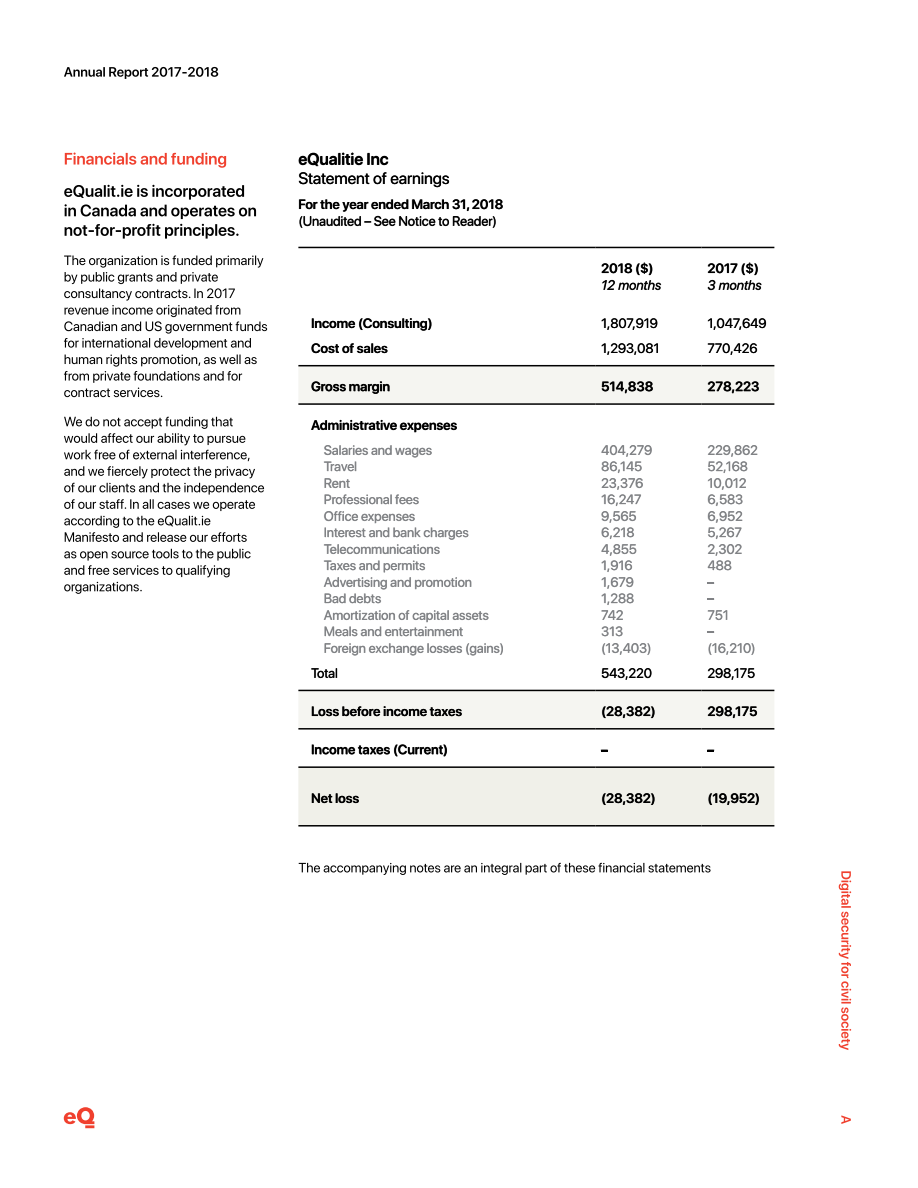
<style>
.page{position:relative;width:918px;height:1188px;background:#fff}
.page>*{position:absolute;margin:0;border:0;box-sizing:border-box;transform-origin:0 0}
.Sub_Head{font:16.5px/19.5px "SF Pro Display";color:#000}
.Body_copy{font:13.5px "SF Pro Display";color:#808285}
.Body_copy-2{font:600 13.5px "SF Pro Display";color:#000}
.Body_copy-3{font:13.5px "SF Pro Display";color:#000}
.Body_copy-4{font:italic 13.5px "SF Pro Display";color:#000}
.s1{font-weight:600}
</style>
<div class="page">
<svg style="left:64px;top:1107px;width:30px;height:21px"></svg>
<svg style="left:841px;top:1115px;width:10px;height:9px"></svg>
<svg style="left:839px;top:871px;width:12px;height:179px"></svg>
<svg style="left:64px;top:67px;width:154px;height:12px"></svg>
<svg style="left:64px;top:549px;width:187px;height:45px"></svg>
<svg style="left:64px;top:417px;width:200px;height:125px"></svg>
<svg style="left:64px;top:255px;width:203px;height:142px"></svg>
<svg style="left:64px;top:185px;width:192px;height:54px"></svg>
<svg style="left:65px;top:153px;width:161px;height:15px"></svg>
<svg style="left:298px;top:366px;width:476px;height:362px"></svg>
<hr style="left:298px;top:247px;width:297px;height:1px;background:#000">
<hr style="left:595px;top:247px;width:107px;height:1px;background:#000">
<hr style="left:702px;top:247px;width:72px;height:1px;background:#000">
<hr style="left:298px;top:365px;width:297px;height:1px;background:#000">
<hr style="left:595px;top:365px;width:107px;height:1px;background:#000">
<hr style="left:702px;top:365px;width:72px;height:1px;background:#000">
<hr style="left:298px;top:403px;width:297px;height:2px;background:#000">
<hr style="left:595px;top:403px;width:107px;height:2px;background:#000">
<hr style="left:702px;top:403px;width:72px;height:2px;background:#000">
<hr style="left:298px;top:690px;width:297px;height:1px;background:#000">
<hr style="left:595px;top:690px;width:107px;height:1px;background:#000">
<hr style="left:702px;top:690px;width:72px;height:1px;background:#000">
<hr style="left:298px;top:728px;width:297px;height:2px;background:#000">
<hr style="left:595px;top:728px;width:107px;height:2px;background:#000">
<hr style="left:702px;top:728px;width:72px;height:2px;background:#000">
<hr style="left:298px;top:766px;width:297px;height:2px;background:#000">
<hr style="left:595px;top:766px;width:107px;height:2px;background:#000">
<hr style="left:702px;top:766px;width:72px;height:2px;background:#000">
<hr style="left:298px;top:825px;width:297px;height:2px;background:#000">
<hr style="left:595px;top:825px;width:107px;height:2px;background:#000">
<hr style="left:702px;top:825px;width:72px;height:2px;background:#000">
<div style="left:298px;top:767px;width:476px;height:59px;background:#f0f0e9"></div>
<svg style="left:312px;top:745px;width:135px;height:11px"></svg>
<svg style="left:708px;top:706px;width:49px;height:12px"></svg>
<svg style="left:602px;top:706px;width:52px;height:12px"></svg>
<svg style="left:312px;top:706px;width:150px;height:10px"></svg>
<svg style="left:708px;top:668px;width:47px;height:12px"></svg>
<svg style="left:709px;top:643px;width:45px;height:12px"></svg>
<svg style="left:708px;top:610px;width:19px;height:10px"></svg>
<svg style="left:708px;top:445px;width:49px;height:125px"></svg>
<svg style="left:602px;top:668px;width:49px;height:12px"></svg>
<svg style="left:603px;top:643px;width:47px;height:12px"></svg>
<svg style="left:602px;top:627px;width:21px;height:9px"></svg>
<svg style="left:602px;top:445px;width:50px;height:175px"></svg>
<svg style="left:311px;top:668px;width:26px;height:10px"></svg>
<svg style="left:325px;top:643px;width:178px;height:12px"></svg>
<svg style="left:324px;top:610px;width:165px;height:26px"></svg>
<svg style="left:324px;top:561px;width:147px;height:42px"></svg>
<svg style="left:324px;top:511px;width:144px;height:43px"></svg>
<svg style="left:325px;top:495px;width:94px;height:9px"></svg>
<svg style="left:325px;top:478px;width:25px;height:10px"></svg>
<svg style="left:324px;top:445px;width:108px;height:26px"></svg>
<svg style="left:311px;top:420px;width:146px;height:12px"></svg>
<svg style="left:708px;top:382px;width:51px;height:11px"></svg>
<svg style="left:602px;top:382px;width:51px;height:11px"></svg>
<svg style="left:312px;top:381px;width:78px;height:13px"></svg>
<svg style="left:708px;top:343px;width:49px;height:12px"></svg>
<svg style="left:708px;top:318px;width:58px;height:12px"></svg>
<svg style="left:602px;top:343px;width:56px;height:12px"></svg>
<svg style="left:602px;top:318px;width:55px;height:12px"></svg>
<svg style="left:312px;top:343px;width:75px;height:10px"></svg>
<svg style="left:312px;top:318px;width:119px;height:13px"></svg>
<svg style="left:708px;top:263px;width:53px;height:27px"></svg>
<svg style="left:602px;top:263px;width:59px;height:27px"></svg>
<svg style="left:299px;top:199px;width:204px;height:29px"></svg>
<svg style="left:299px;top:172px;width:150px;height:15px"></svg>
<svg style="left:299px;top:153px;width:89px;height:13px"></svg>
<svg style="left:299px;top:863px;width:412px;height:12px"></svg>
<p class="Sub_Head" style="left:298px;top:148px;width:153px"><span class="s1">eQualitie Inc<br></span>Statement of earnings</p>
<p class="Body_copy-2" style="left:298px;top:195px;width:206px">For the year ended March 31, 2018</p>
<p class="Body_copy-3" style="left:298px;top:211px;width:200px">(Unaudited – See Notice to Reader)</p>
<p class="Body_copy-2" style="left:311px;top:314px;width:123px">Income (Consulting)</p>
<p class="Body_copy-2" style="left:311px;top:339px;width:78px">Cost of sales</p>
<p class="Body_copy-2" style="left:601px;top:259px;width:54px">2018 ($)</p>
<p class="Body_copy-4" style="left:601px;top:275px;width:61px">12 months</p>
<p class="Body_copy-3" style="left:601px;top:313px;width:58px">1,807,919</p>
<p class="Body_copy-3" style="left:601px;top:338px;width:60px">1,293,081</p>
<p class="Body_copy-2" style="left:708px;top:259px;width:53px">2017 ($)</p>
<p class="Body_copy-4" style="left:708px;top:275px;width:56px">3 months</p>
<p class="Body_copy-3" style="left:708px;top:313px;width:60px">1,047,649</p>
<p class="Body_copy-3" style="left:708px;top:338px;width:51px">770,426</p>
<p class="Body_copy-2" style="left:311px;top:377px;width:81px">Gross margin</p>
<p class="Body_copy-2" style="left:601px;top:377px;width:54px">514,838</p>
<p class="Body_copy-2" style="left:708px;top:377px;width:53px">278,223</p>
<p class="Body_copy-2" style="left:311px;top:415px;width:148px">Administrative expenses</p>
<p class="Body_copy" style="left:324px;top:440px;width:110px">Salaries and wages</p>
<p class="Body_copy" style="left:324px;top:457px;width:35px">Travel</p>
<p class="Body_copy" style="left:324px;top:473px;width:28px">Rent</p>
<p class="Body_copy" style="left:324px;top:490px;width:97px">Professional fees</p>
<p class="Body_copy" style="left:324px;top:506px;width:93px">Office expenses</p>
<p class="Body_copy" style="left:324px;top:523px;width:146px">Interest and bank charges</p>
<p class="Body_copy" style="left:324px;top:539px;width:118px">Telecommunications</p>
<p class="Body_copy" style="left:324px;top:556px;width:103px">Taxes and permits</p>
<p class="Body_copy" style="left:324px;top:572px;width:150px">Advertising and promotion</p>
<p class="Body_copy" style="left:324px;top:589px;width:59px">Bad debts</p>
<p class="Body_copy" style="left:324px;top:605px;width:167px">Amortization of capital assets</p>
<p class="Body_copy" style="left:324px;top:622px;width:141px">Meals and entertainment</p>
<p class="Body_copy" style="left:324px;top:638px;width:182px">Foreign exchange losses (gains)</p>
<p class="Body_copy-3" style="left:311px;top:663px;width:28px">Total</p>
<p class="Body_copy" style="left:601px;top:440px;width:53px">404,279</p>
<p class="Body_copy" style="left:601px;top:457px;width:42px">86,145</p>
<p class="Body_copy" style="left:601px;top:473px;width:44px">23,376</p>
<p class="Body_copy" style="left:601px;top:490px;width:42px">16,247</p>
<p class="Body_copy" style="left:601px;top:506px;width:37px">9,565</p>
<p class="Body_copy" style="left:601px;top:523px;width:35px">6,218</p>
<p class="Body_copy" style="left:601px;top:539px;width:37px">4,855</p>
<p class="Body_copy" style="left:601px;top:556px;width:33px">1,916</p>
<p class="Body_copy" style="left:601px;top:572px;width:34px">1,679</p>
<p class="Body_copy" style="left:601px;top:589px;width:34px">1,288</p>
<p class="Body_copy" style="left:601px;top:605px;width:24px">742</p>
<p class="Body_copy" style="left:601px;top:622px;width:23px">313</p>
<p class="Body_copy" style="left:601px;top:638px;width:52px">(13,403)</p>
<p class="Body_copy-3" style="left:601px;top:663px;width:52px">543,220</p>
<p class="Body_copy" style="left:708px;top:440px;width:52px">229,862</p>
<p class="Body_copy" style="left:708px;top:457px;width:42px">52,168</p>
<p class="Body_copy" style="left:708px;top:473px;width:41px">10,012</p>
<p class="Body_copy" style="left:708px;top:490px;width:37px">6,583</p>
<p class="Body_copy" style="left:708px;top:506px;width:37px">6,952</p>
<p class="Body_copy" style="left:708px;top:523px;width:36px">5,267</p>
<p class="Body_copy" style="left:708px;top:539px;width:36px">2,302</p>
<p class="Body_copy" style="left:708px;top:556px;width:26px">488</p>
<p class="Body_copy" style="left:708px;top:605px;width:23px">751</p>
<p class="Body_copy" style="left:708px;top:638px;width:49px">(16,210)</p>
<p class="Body_copy-3" style="left:708px;top:663px;width:49px">298,175</p>
<p class="Body_copy-2" style="left:311px;top:702px;width:152px">Loss before income taxes</p>
<p class="Body_copy-2" style="left:601px;top:702px;width:56px">(28,382)</p>
<p class="Body_copy-2" style="left:708px;top:702px;width:51px">298,175</p>
<p class="Body_copy-2" style="left:311px;top:740px;width:138px">Income taxes (Current)</p>
<p class="Body_copy-3" style="left:708px;top:740px;width:8px">–</p>
<p class="Body_copy-2" style="left:311px;top:789px;width:50px">Net loss</p>
<p class="Body_copy-2" style="left:601px;top:789px;width:56px">(28,382)</p>
<p class="Body_copy-2" style="left:708px;top:789px;width:54px">(19,952)</p>
</div>
